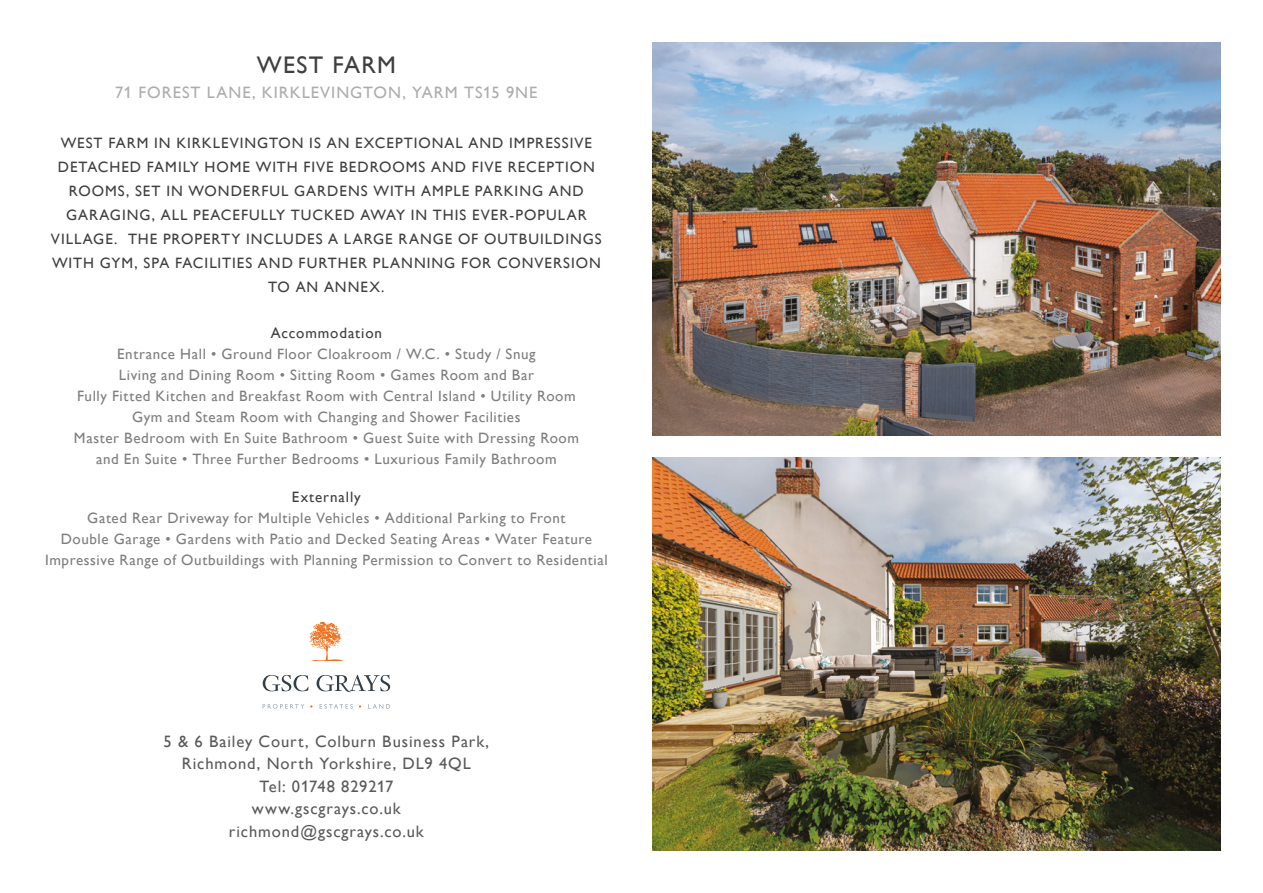
<style>
.page{position:relative;width:1263px;height:893px;background:#fff}
.page>*{position:absolute;margin:0;border:0;box-sizing:border-box;transform-origin:0 0}
.t1{font:24px "Gill Alt One";letter-spacing:.055em;color:#3f3f40}
.t2{font:16.5px/22.5px "Gill Alt One";letter-spacing:.055em;color:#5a5a5a;text-align:center}
.t3{font:16.5px "Gill Alt One";letter-spacing:.06em;color:#aeacad}
.t4{font:15px/21px "Gill Alt One";letter-spacing:.04em;color:#7d7e7f;text-align:center}
.t5{font:15px/24px "Gill Alt One";letter-spacing:.065em;color:#3f3f40;text-align:center}
</style>
<div class="page">
<img style="left:653px;top:43px;width:567px;height:393px">
<img style="left:653px;top:457px;width:567px;height:393px">
<svg style="left:263px;top:675px;width:45px;height:16px"></svg>
<svg style="left:317px;top:675px;width:73px;height:17px"></svg>
<svg style="left:263px;top:704px;width:41px;height:5px"></svg>
<svg style="left:320px;top:704px;width:33px;height:5px"></svg>
<svg style="left:368px;top:704px;width:22px;height:5px"></svg>
<svg style="left:309px;top:622px;width:34px;height:39px"></svg>
<h1 class="t1" style="left:257px;top:51px;width:141px">WEST FARM</h1>
<p class="t3" style="left:115px;top:83px;width:424px">71 FOREST LANE, KIRKLEVINGTON, YARM TS15 9NE</p>
<p class="t5" style="left:51px;top:130px;width:552px">WEST FARM IN KIRKLEVINGTON IS AN EXCEPTIONAL AND IMPRESSIVE DETACHED FAMILY HOME WITH FIVE BEDROOMS AND FIVE RECEPTION ROOMS, SET IN WONDERFUL GARDENS WITH AMPLE PARKING AND GARAGING, ALL PEACEFULLY TUCKED AWAY IN THIS EVER-POPULAR VILLAGE. THE PROPERTY INCLUDES A LARGE RANGE OF OUTBUILDINGS WITH GYM, SPA FACILITIES AND FURTHER PLANNING FOR CONVERSION TO AN ANNEX.</p>
<p class="t5" style="left:271px;top:321px;width:113px">Accommodation</p>
<p class="t4" style="left:74px;top:343px;width:507px">Entrance Hall • Ground Floor Cloakroom / W.C. • Study / Snug<br>Living and Dining Room • Sitting Room • Games Room and Bar<br>Fully Fitted Kitchen and Breakfast Room with Central Island • Utility Room Gym and Steam Room with Changing and Shower Facilities<br>Master Bedroom with En Suite Bathroom • Guest Suite with Dressing Room and En Suite • Three Further Bedrooms • Luxurious Family Bathroom</p>
<p class="t5" style="left:292px;top:485px;width:70px">Externally</p>
<p class="t4" style="left:45px;top:507px;width:564px">Gated Rear Driveway for Multiple Vehicles • Additional Parking to Front<br>Double Garage • Gardens with Patio and Decked Seating Areas • Water Feature<br>Impressive Range of Outbuildings with Planning Permission to Convert to Residential</p>
<p class="t2" style="left:164px;top:730px;width:327px">5 &amp; 6 Bailey Court, Colburn Business Park,<br>Richmond, North Yorkshire, DL9 4QL<br>Tel: 01748 829217<br>www.gscgrays.co.uk richmond@gscgrays.co.uk</p>
</div>
